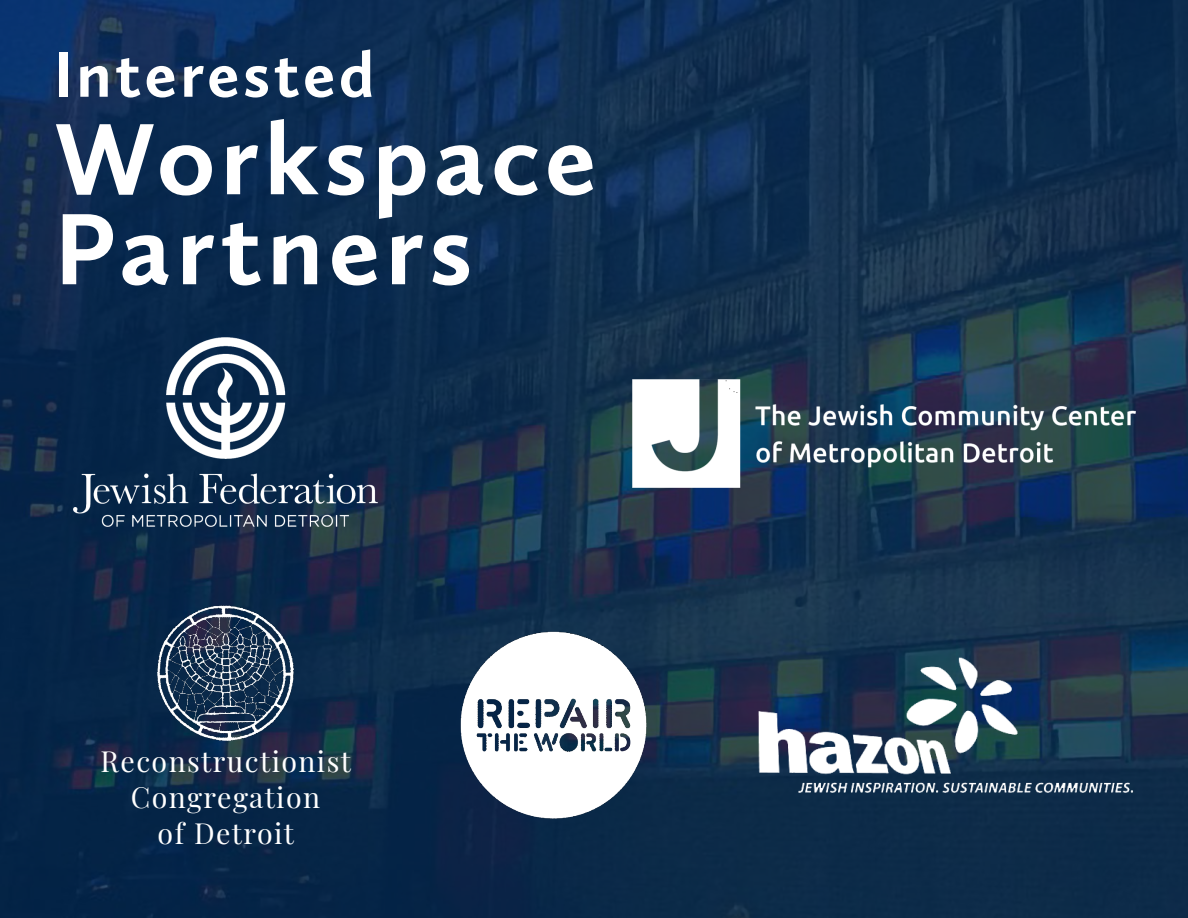
<style>
.page{position:relative;width:1188px;height:918px;background:#fff}
.page>*{position:absolute;margin:0;border:0;box-sizing:border-box;transform-origin:0 0}
.t1{font:700 105px/90px "Calluna Sans";letter-spacing:.05em;color:#fff}
.t2{font:700 66px "Calluna Sans";letter-spacing:.05em;color:#fff}
.t3{font:28.5px/36px "Playfair Display";letter-spacing:.05em;color:#fff;text-align:center}
</style>
<div class="page">
<img style="left:0;top:0;width:1188px;height:918px">
<img style="left:158px;top:606px;width:135px;height:135px">
<img style="left:73px;top:338px;width:305px;height:188px">
<img style="left:758px;top:657px;width:376px;height:135px">
<img style="left:633px;top:380px;width:503px;height:108px">
<img style="left:459px;top:630px;width:189px;height:189px">
<h2 class="t2" style="left:54px;top:34px;width:322px">Interested</h2>
<h1 class="t1" style="left:54px;top:112px;width:544px">Workspace<br>Partners</h1>
<p class="t3" style="left:101px;top:742px;width:252px">Reconstructionist<br>Congregation<br>of Detroit</p>
</div>
